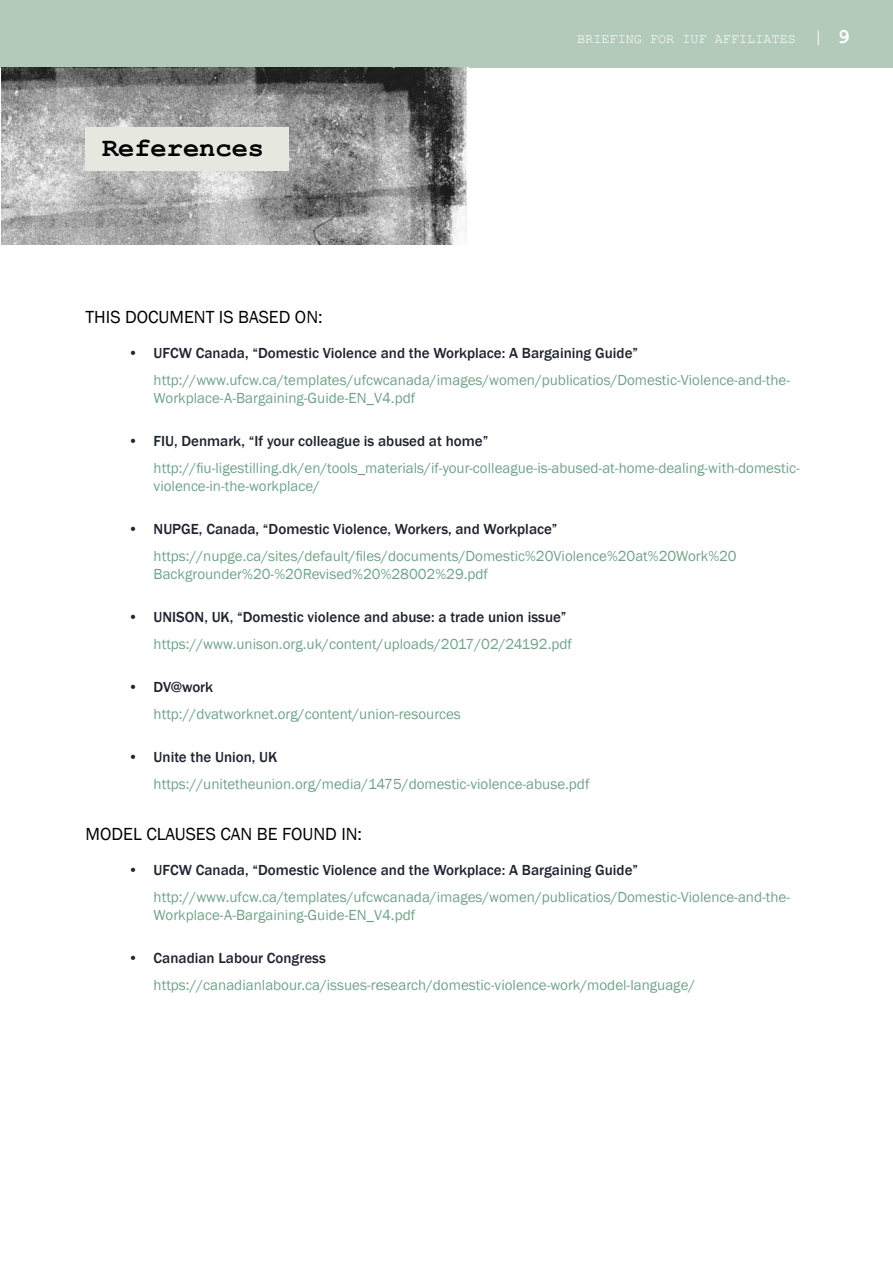
<style>
.page{position:relative;width:893px;height:1263px;background:#fff}
.page>*{position:absolute;margin:0;border:0;box-sizing:border-box;transform-origin:0 0}
.t1{font:700 27px "Courier New";color:#000}
.t2{font:18px "Franklin Gothic";color:#000}
.t3{font:15px/18px "Franklin Gothic";color:#6fa489}
.t4{font:500 15px "Franklin Gothic";color:#1f2431}
.t5{font:13.5px "Courier New";color:#fff}
.s1{font-size:21px}
.s2{font-weight:700;font-size:21px}
</style>
<div class="page">
<div style="left:0;top:0;width:893px;height:68px;background:#b3cabb"></div>
<img style="left:1px;top:68px;width:467px;height:176px">
<div style="left:86px;top:128px;width:203px;height:43px;background:#e6e7df"></div>
<h1 class="t1" style="left:102px;top:131px;width:164px">References</h1>
<p class="t5" style="left:577px;top:31px;width:274px">BRIEFING FOR IUF AFFILIATES <span class="s1">|</span> <span class="s2">9</span></p>
<p class="t2" style="left:86px;top:306px;width:239px">THIS DOCUMENT IS BASED ON:</p>
<p class="t4" style="left:128px;top:344px;width:512px">• UFCW Canada, “Domestic Violence and the Workplace: A Bargaining Guide”</p>
<p class="t3" style="left:154px;top:371px;width:638px">http://www.ufcw.ca/templates/ufcwcanada/images/women/publicatios/Domestic-Violence-and-the-<br>Workplace-A-Bargaining-Guide-EN_V4.pdf</p>
<p class="t4" style="left:128px;top:432px;width:362px">• FIU, Denmark, “If your colleague is abused at home”</p>
<p class="t3" style="left:154px;top:459px;width:648px">http://fiu-ligestilling.dk/en/tools_materials/if-your-colleague-is-abused-at-home-dealing-with-domestic&shy;violence-in-the-workplace/</p>
<p class="t4" style="left:128px;top:520px;width:431px">• NUPGE, Canada, “Domestic Violence, Workers, and Workplace”</p>
<p class="t3" style="left:154px;top:547px;width:585px">https://nupge.ca/sites/default/files/documents/Domestic%20Violence%20at%20Work%20<br>Backgrounder%20-%20Revised%20%28002%29.pdf</p>
<p class="t4" style="left:128px;top:608px;width:440px">• UNISON, UK, “Domestic violence and abuse: a trade union issue”</p>
<p class="t3" style="left:154px;top:635px;width:420px">https://www.unison.org.uk/content/uploads/2017/02/24192.pdf</p>
<p class="t4" style="left:128px;top:678px;width:87px">• DV@work</p>
<p class="t3" style="left:154px;top:705px;width:309px">http://dvatworknet.org/content/union-resources</p>
<p class="t4" style="left:128px;top:748px;width:151px">• Unite the Union, UK</p>
<p class="t3" style="left:154px;top:775px;width:437px">https://unitetheunion.org/media/1475/domestic-violence-abuse.pdf</p>
<p class="t2" style="left:86px;top:823px;width:278px">MODEL CLAUSES CAN BE FOUND IN:</p>
<p class="t4" style="left:128px;top:861px;width:512px">• UFCW Canada, “Domestic Violence and the Workplace: A Bargaining Guide”</p>
<p class="t3" style="left:154px;top:888px;width:638px">http://www.ufcw.ca/templates/ufcwcanada/images/women/publicatios/Domestic-Violence-and-the-<br>Workplace-A-Bargaining-Guide-EN_V4.pdf</p>
<p class="t4" style="left:128px;top:949px;width:199px">• Canadian Labour Congress</p>
<p class="t3" style="left:154px;top:976px;width:543px">https://canadianlabour.ca/issues-research/domestic-violence-work/model-language/</p>
</div>
